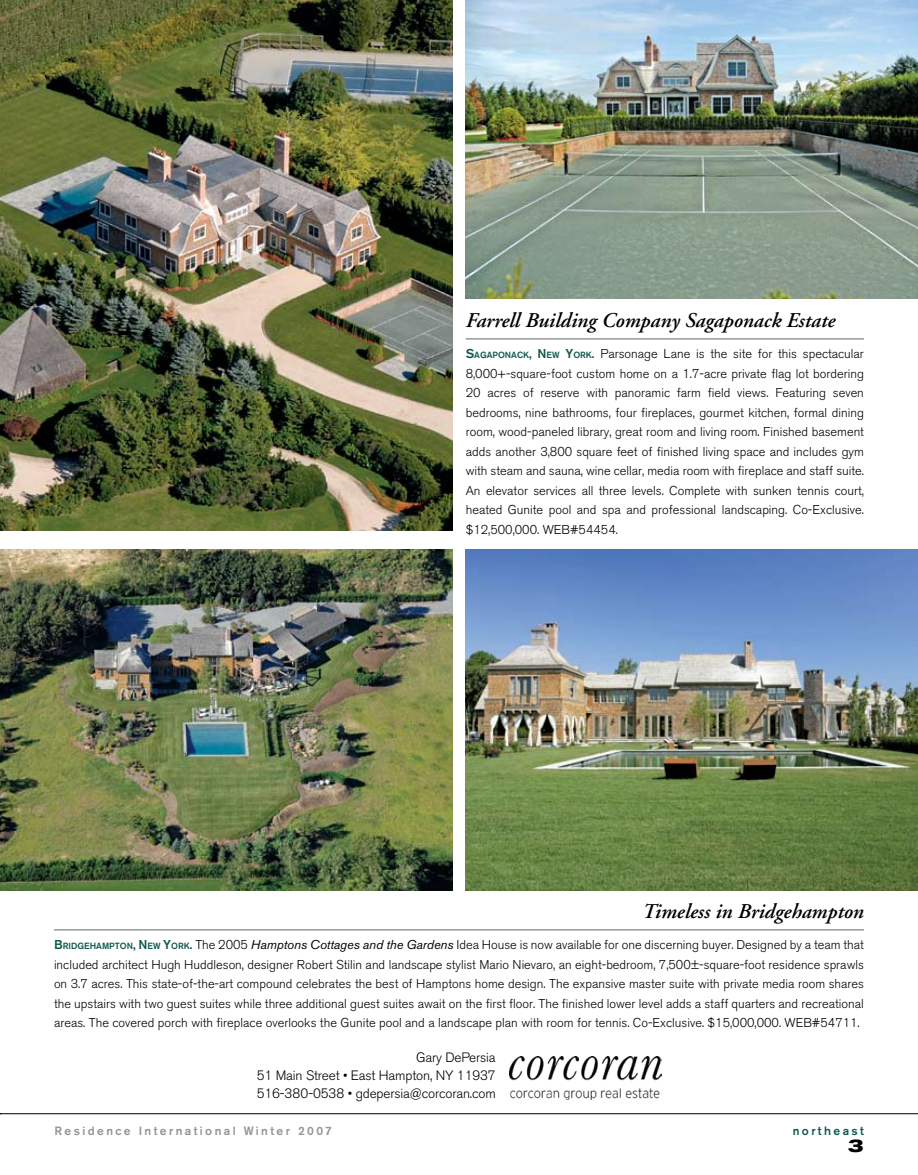
<style>
.page{position:relative;width:918px;height:1175px;background:#fff}
.page>*{position:absolute;margin:0;border:0;box-sizing:border-box;transform-origin:0 0}
.t1{font:italic 600 21px "Adobe Garamond";color:#000}
.t2{font:300 13.5px/18px "Akzidenz Grotesk BE";letter-spacing:-.01em;color:#000;text-align:justify}
.t3{font:300 12.75px/19.5px "Akzidenz Grotesk BE";color:#000;text-align:justify}
.t4{font:500 12px "Akzidenz Grotesk BE";letter-spacing:.2em;color:#939598}
.t5{font:500 12px "Akzidenz Grotesk BE";letter-spacing:.2em;color:#11594c}
.s1{font-weight:500;color:#11594c}
.s2{font-weight:500;font-size:8.85px;color:#11594c}
.s3{font-weight:400;font-style:italic}
</style>
<div class="page">
<hr style="left:0;top:1113px;width:918px;height:1px;background:#000">
<img style="left:509px;top:1056px;width:153px;height:43px">
<img style="left:0;top:0;width:452px;height:531px">
<img style="left:466px;top:549px;width:452px;height:342px">
<img style="left:0;top:549px;width:452px;height:342px">
<hr style="left:54px;top:929px;width:810px;height:1px;background:#636466">
<img style="left:466px;top:0;width:452px;height:298px">
<hr style="left:466px;top:338px;width:398px;height:1px;background:#636466">
<h1 class="t1" style="left:466px;top:308px;width:371px">Farrell Building Company Sagaponack Estate</h1>
<p class="t3" style="left:466px;top:344px;width:400px"><span class="s1">S</span><span class="s2">agaponack</span><span class="s1">, N</span> <span class="s2">ew</span> <span class="s1">Y</span><span class="s2">ork</span><span class="s1">.</span> Parsonage Lane is the site for this spectacular 8,000+-square-foot custom home on a 1.7-acre private flag lot bordering 20 acres of reserve with panoramic farm field views. Featuring seven bedrooms, nine bathrooms, four fireplaces, gourmet kitchen, formal dining room, wood-paneled library, great room and living room. Finished basement adds another 3,800 square feet of finished living space and includes gym with steam and sauna, wine cellar, media room with fireplace and staff suite.<br>An elevator services all three levels. Complete with sunken tennis court, heated Gunite pool and spa and professional landscaping. Co-Exclusive. $12,500,000. WEB#54454.</p>
<h1 class="t1" style="left:642px;top:899px;width:223px">Timeless in Bridgehampton</h1>
<p class="t3" style="left:54px;top:935px;width:812px"><span class="s1">B</span><span class="s2">ridgehampton</span><span class="s1">, N</span> <span class="s2">ew</span> <span class="s1">Y</span><span class="s2">ork</span><span class="s1">.</span> The 2005 <span class="s3">Hamptons Cottages and the Gardens</span> Idea House is now available for one discerning buyer. Designed by a team that included architect Hugh Huddleson, designer Robert Stilin and landscape stylist Mario Nievaro, an eight-bedroom, 7,500±-square-foot residence sprawls on 3.7 acres. This state-of-the-art compound celebrates the best of Hamptons home design. The expansive master suite with private media room shares the upstairs with two guest suites while three additional guest suites await on the first floor. The finished lower level adds a staff quarters and recreational areas. The covered porch with fireplace overlooks the Gunite pool and a landscape plan with room for tennis. Co-Exclusive. $15,000,000. WEB#54711.</p>
<p class="t2" style="left:257px;top:1049px;width:241px;text-indent:159px">Gary DePersia 51 Main Street • East Hampton, NY 11937<br>516-380-0538 • gdepersia@corcoran.com</p>
<p class="t4" style="left:54px;top:1122px;width:279px">Residence International Winter 2007</p>
<p class="t5" style="left:793px;top:1122px;width:73px">northeast</p>
</div>
